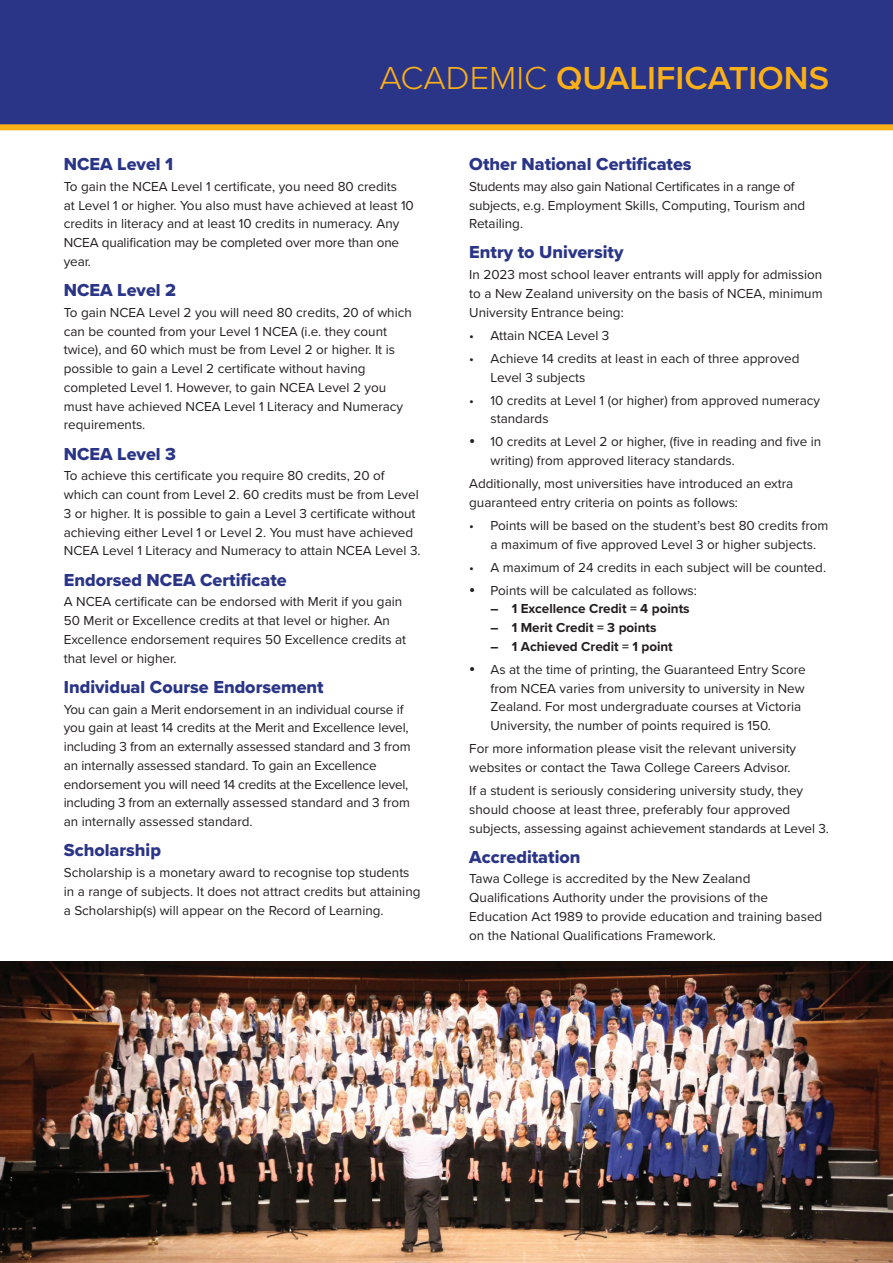
<style>
.page{position:relative;width:893px;height:1263px;background:#fff}
.page>*{position:absolute;margin:0;border:0;box-sizing:border-box;transform-origin:0 0}
.t1{font:600 33px "Proxima Nova";color:#fbb017;scale:1.04 1}
.t2{font:18px "Proxima Nova Extrabld";color:#2b3587}
.t3{font:13.5px/18.8px "Proxima Nova";color:#231f20}
.t4{font:700 13.5px "Proxima Nova";color:#231f20}
.s1{font-weight:300}
</style>
<div class="page">
<div style="left:0;top:0;width:893px;height:126px;background:#2b3587"></div>
<div style="left:0;top:124px;width:893px;height:6px;background:#fbb017"></div>
<img style="left:0;top:961px;width:893px;height:302px">
<h1 class="t1" style="left:380px;top:53px;width:434px"><span class="s1">ACADEMIC</span> QUALIFICATIONS</h1>
<h2 class="t2" style="left:64px;top:151px;width:111px">NCEA Level 1</h2>
<p class="t3" style="left:64px;top:176px;width:352px">To gain the NCEA Level 1 certificate, you need 80 credits<br>at Level 1 or higher. You also must have achieved at least 10 credits in literacy and at least 10 credits in numeracy. Any NCEA qualification may be completed over more than one year.</p>
<h2 class="t2" style="left:64px;top:277px;width:114px">NCEA Level 2</h2>
<p class="t3" style="left:64px;top:302px;width:350px">To gain NCEA Level 2 you will need 80 credits, 20 of which can be counted from your Level 1 NCEA (i.e. they count twice), and 60 which must be from Level 2 or higher. It is possible to gain a Level 2 certificate without having completed Level 1. However, to gain NCEA Level 2 you must have achieved NCEA Level 1 Literacy and Numeracy requirements.</p>
<h2 class="t2" style="left:64px;top:440px;width:114px">NCEA Level 3</h2>
<p class="t3" style="left:64px;top:466px;width:358px">To achieve this certificate you require 80 credits, 20 of which can count from Level 2. 60 credits must be from Level 3 or higher. It is possible to gain a Level 3 certificate without achieving either Level 1 or Level 2. You must have achieved NCEA Level 1 Literacy and Numeracy to attain NCEA Level 3.</p>
<h2 class="t2" style="left:64px;top:566px;width:225px">Endorsed NCEA Certificate</h2>
<p class="t3" style="left:64px;top:592px;width:344px">A NCEA certificate can be endorsed with Merit if you gain 50 Merit or Excellence credits at that level or higher. An Excellence endorsement requires 50 Excellence credits at that level or higher.</p>
<h2 class="t2" style="left:64px;top:673px;width:261px">Individual Course Endorsement</h2>
<p class="t3" style="left:64px;top:699px;width:348px">You can gain a Merit endorsement in an individual course if you gain at least 14 credits at the Merit and Excellence level, including 3 from an externally assessed standard and 3 from an internally assessed standard. To gain an Excellence endorsement you will need 14 credits at the Excellence level, including 3 from an externally assessed standard and 3 from an internally assessed standard.</p>
<h2 class="t2" style="left:64px;top:837px;width:99px">Scholarship</h2>
<p class="t3" style="left:64px;top:863px;width:358px">Scholarship is a monetary award to recognise top students in a range of subjects. It does not attract credits but attaining a Scholarship(s) will appear on the Record of Learning.</p>
<h2 class="t2" style="left:469px;top:151px;width:224px">Other National Certificates</h2>
<p class="t3" style="left:469px;top:176px;width:338px">Students may also gain National Certificates in a range of subjects, e.g. Employment Skills, Computing, Tourism and<br>Retailing.</p>
<h2 class="t2" style="left:469px;top:239px;width:156px">Entry to University</h2>
<p class="t3" style="left:469px;top:265px;width:355px;text-align:justify">In 2023 most school leaver entrants will apply for admission to a New Zealand university on the basis of NCEA, minimum University Entrance being:</p>
<p class="t3" style="left:469px;top:325px;width:142px">• Attain NCEA Level 3</p>
<p class="t3" style="left:490px;top:348px;width:310px;text-indent:-21px">• Achieve 14 credits at least in each of three approved<br>Level 3 subjects</p>
<p class="t3" style="left:490px;top:390px;width:331px;text-indent:-21px">• 10 credits at Level 1 (or higher) from approved numeracy standards</p>
<p class="t3" style="left:490px;top:432px;width:332px">10 credits at Level 2 or higher, (five in reading and five in writing) from approved literacy standards.</p>
<p class="t3" style="left:469px;top:474px;width:326px">Additionally, most universities have introduced an extra guaranteed entry criteria on points as follows:</p>
<p class="t3" style="left:490px;top:515px;width:339px;text-indent:-21px">• Points will be based on the student’s best 80 credits from a maximum of five approved Level 3 or higher subjects.</p>
<p class="t3" style="left:490px;top:555px;width:337px;line-height:23px;text-indent:-21px">• A maximum of 24 credits in each subject will be counted.<br>Points will be calculated as follows:</p>
<p class="t4" style="left:490px;top:599px;width:201px">– 1 Excellence Credit = 4 points</p>
<p class="t4" style="left:490px;top:618px;width:168px">– 1 Merit Credit = 3 points</p>
<p class="t4" style="left:490px;top:636px;width:184px">– 1 Achieved Credit = 1 point</p>
<p class="t3" style="left:490px;top:659px;width:317px">As at the time of printing, the Guaranteed Entry Score from NCEA varies from university to university in New Zealand. For most undergraduate courses at Victoria University, the number of points required is 150.</p>
<p class="t3" style="left:469px;top:739px;width:328px">For more information please visit the relevant university websites or contact the Tawa College Careers Advisor.</p>
<p class="t3" style="left:469px;top:780px;width:361px">If a student is seriously considering university study, they should choose at least three, preferably four approved subjects, assessing against achievement standards at Level 3.</p>
<h2 class="t2" style="left:469px;top:843px;width:113px">Accreditation</h2>
<p class="t3" style="left:469px;top:869px;width:355px">Tawa College is accredited by the New Zealand Qualifications Authority under the provisions of the Education Act 1989 to provide education and training based on the National Qualifications Framework.</p>
</div>
